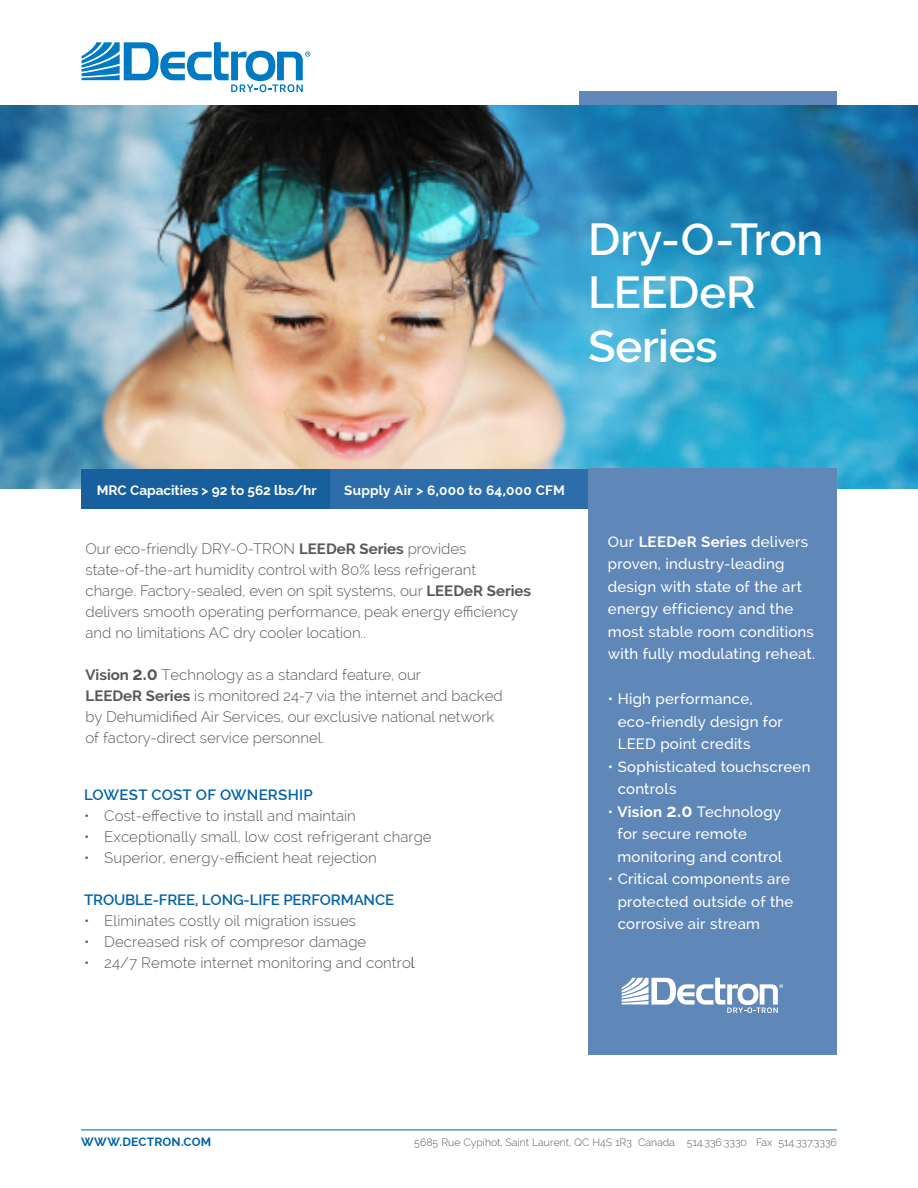
<style>
.page{position:relative;width:918px;height:1188px;background:#fff}
.page>*{position:absolute;margin:0;border:0;box-sizing:border-box;transform-origin:0 0}
.Cover_Product_Name{font:600 45px "Raleway";letter-spacing:-.005em;color:#fff}
.t1{font:300 15px "Raleway";color:#57585a}
.Body{font:500 15px/22.5px "Raleway";letter-spacing:.015em;color:#fff}
.Subtitle{font:600 15px "Raleway";letter-spacing:-.01em;color:#0163a7}
.Subtitle-2{font:600 15px "Raleway";letter-spacing:.015em;color:#0163a7}
.Body-2{font:700 13.65px "Raleway";color:#fff}
.Body-3{font:700 12px "Raleway";letter-spacing:.015em;color:#0163a7}
.Body-4{font:300 10.5px "Raleway";color:#57585a}
.s1{font-size:13.5px}
.s2{font-weight:700}
.s3{font-weight:700;font-size:18px}
.s4{color:#231f20}
</style>
<div class="page">
<div style="left:579px;top:91px;width:258px;height:62px;background:#5f87b8"></div>
<img style="left:0;top:106px;width:918px;height:383px">
<svg style="left:82px;top:42px;width:228px;height:50px"></svg>
<div style="left:588px;top:469px;width:249px;height:586px;background:#5f87b8"></div>
<div style="left:330px;top:469px;width:258px;height:40px;background:#2d6da9"></div>
<div style="left:81px;top:469px;width:249px;height:40px;background:#175f9d"></div>
<hr style="left:81px;top:1130px;width:756px;height:1px;background:#0163a7">
<svg style="left:622px;top:978px;width:161px;height:35px"></svg>
<p class="Cover_Product_Name" style="left:588px;top:213px;width:237px">Dry-O-Tron</p>
<p class="Cover_Product_Name" style="left:588px;top:267px;width:170px">LEEDeR</p>
<p class="Cover_Product_Name" style="left:588px;top:320px;width:131px">Series</p>
<p class="Body-2" style="left:97px;top:483px;width:221px">MRC Capacities &gt; 92 to 562 lbs/hr</p>
<p class="Body-2" style="left:344px;top:483px;width:222px"><span class="s1">Supply Air</span> &gt; 6,000 to 64,000 CFM</p>
<p class="t1" style="left:86px;top:540px;width:382px">Our eco-friendly DRY-O-TRON <span class="s2">LEEDeR Series</span> provides</p>
<p class="t1" style="left:86px;top:561px;width:392px">state-of-the-art humidity control with 80% less refrigerant</p>
<p class="t1" style="left:86px;top:582px;width:447px">charge. Factory-sealed, even on spit systems, our <span class="s2">LEEDeR Series</span></p>
<p class="t1" style="left:86px;top:603px;width:434px">delivers smooth operating performance, peak energy efficiency</p>
<p class="t1" style="left:86px;top:624px;width:282px">and no limitations AC dry cooler location..</p>
<p class="t1" style="left:86px;top:666px;width:337px"><span class="s2">Vision</span> <span class="s3">2.0</span> Technology as a standard feature, our</p>
<p class="t1" style="left:86px;top:687px;width:419px"><span class="s2">LEEDeR Series</span> is monitored 24-7 via the internet and backed</p>
<p class="t1" style="left:86px;top:708px;width:410px">by Dehumidified Air Services, our exclusive national network</p>
<p class="t1" style="left:86px;top:729px;width:240px">of factory-direct service personnel.</p>
<p class="Subtitle-2" style="left:84px;top:786px;width:230px">LOWEST COST OF OWNERSHIP</p>
<p class="t1" style="left:84px;top:807px;width:273px">• Cost-effective to install and maintain</p>
<p class="t1" style="left:84px;top:828px;width:349px">• Exceptionally small, low cost refrigerant charge</p>
<p class="t1" style="left:84px;top:849px;width:294px">• Superior, energy-efficient heat rejection</p>
<p class="Subtitle" style="left:84px;top:891px;width:312px">TROUBLE-FREE, LONG-LIFE PERFORMANCE</p>
<p class="t1" style="left:84px;top:912px;width:274px">• Eliminates costly oil migration issues</p>
<p class="t1" style="left:84px;top:933px;width:284px">• Decreased risk of compresor damage</p>
<p class="t1" style="left:84px;top:954px;width:332px">• 24/7 Remote internet monitoring and contro<span class="s4">l</span></p>
<p class="Body" style="left:608px;top:530px;width:209px">Our <span class="s2">LEEDeR Series</span> delivers proven, industry-leading design with state of the art energy efficiency and the most stable room conditions with fully modulating reheat.</p>
<p class="Body" style="left:618px;top:688px;width:167px;text-indent:-10px">• High performance, eco-friendly design for<br>LEED point credits</p>
<p class="Body" style="left:618px;top:755px;width:194px;text-indent:-10px">• Sophisticated touchscreen controls</p>
<p class="Body" style="left:618px;top:800px;width:166px;text-indent:-10px">• <span class="s2">Vision</span> <span class="s3">2.0</span> Technology for secure remote monitoring and control</p>
<p class="Body" style="left:618px;top:868px;width:177px;text-indent:-10px">• Critical components are protected outside of the corrosive air stream</p>
<p class="Body-3" style="left:81px;top:1135px;width:132px">WWW.DECTRON.COM</p>
<p class="Body-4" style="left:414px;top:1137px;width:424px">5685 Rue Cypihot, Saint Laurent, QC H4S 1R3 Canada 514.336.3330 Fax 514.337.3336</p>
</div>
